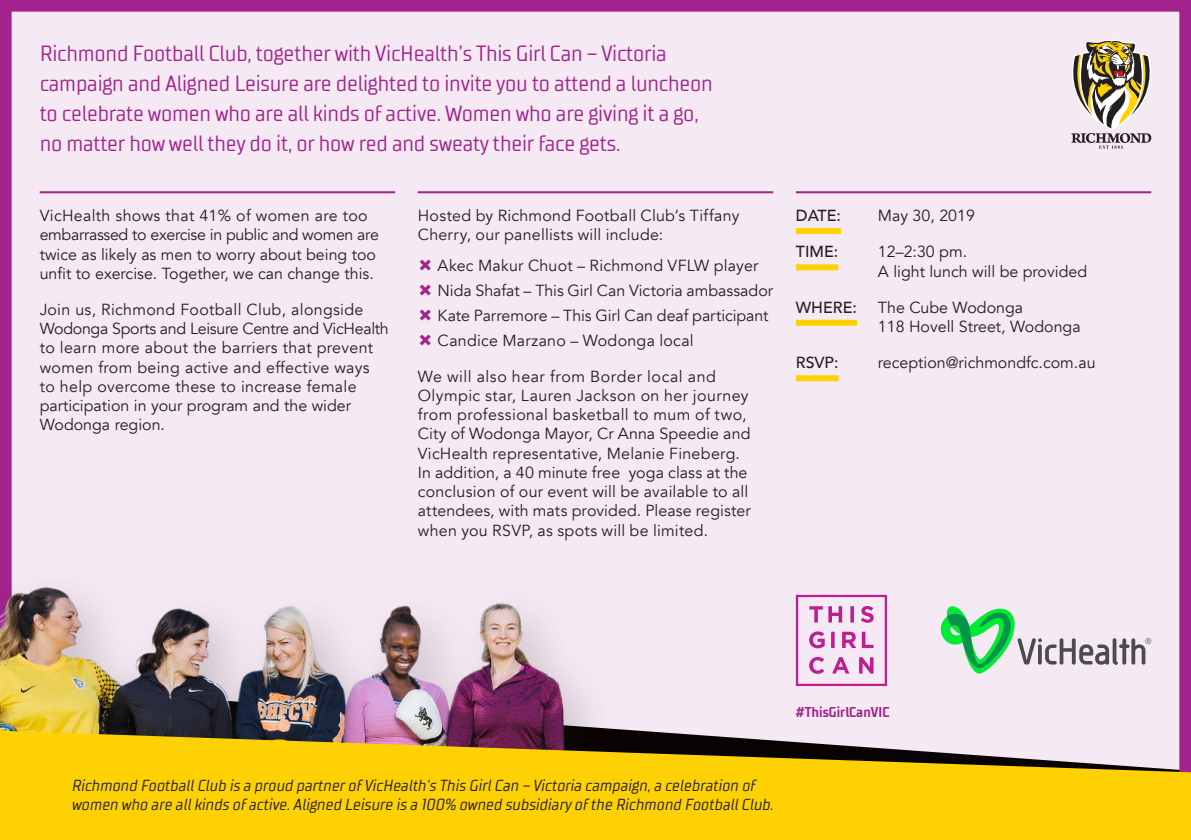
<style>
.page{position:relative;width:1191px;height:840px;background:#fff}
.page>*{position:absolute;margin:0;border:0;box-sizing:border-box;transform-origin:0 0}
.t1{font:22px/30px "TT Supermolot Condensed";letter-spacing:-.01em;color:#a2238e}
.t2{font:16px/19.2px "Avenir";letter-spacing:.01em;color:#231f20}
.t3{font:italic 16px/19.2px "TT Supermolot Condensed";color:#231f20}
.t4{font:500 16px "Avenir";color:#231f20}
.t5{font:700 14.2px "TT Supermolot Condensed";color:#a2238e}
</style>
<div class="page">
<div style="left:0;top:0;width:1191px;height:730px;background:#f5e9f3"></div>
<svg style="left:1071px;top:40px;width:80px;height:109px;background:#b2a691"></svg>
<svg style="left:796px;top:594px;width:91px;height:91px;background:#e7b8db"></svg>
<svg style="left:940px;top:604px;width:211px;height:69px;background:#bbd4c4"></svg>
<div style="left:0;top:562px;width:621px;height:277px;background:#f5e9f3"></div>
<img style="left:0;top:564px;width:578px;height:166px">
<hr style="left:40px;top:191px;width:355px;height:2px;background:#a2238e">
<hr style="left:418px;top:191px;width:355px;height:2px;background:#a2238e">
<hr style="left:796px;top:191px;width:355px;height:2px;background:#a2238e">
<svg style="left:0;top:730px;width:1191px;height:109px;background:#e6be1d"></svg>
<svg style="left:420px;top:259px;width:11px;height:11px"></svg>
<svg style="left:420px;top:284px;width:11px;height:11px"></svg>
<svg style="left:420px;top:308px;width:11px;height:12px"></svg>
<svg style="left:420px;top:333px;width:11px;height:12px"></svg>
<p class="t1" style="left:40px;top:38px;width:674px">Richmond Football Club, together with VicHealth’s This Girl Can – Victoria campaign and Aligned Leisure are delighted to invite you to attend a luncheon to celebrate women who are all kinds of active. Women who are giving it a go, no matter how well they do it, or how red and sweaty their face gets.</p>
<p class="t2" style="left:40px;top:206px;width:341px">VicHealth shows that 41% of women are too embarrassed to exercise in public and women are twice as likely as men to worry about being too unfit to exercise. Together, we can change this.</p>
<p class="t2" style="left:40px;top:300px;width:350px">Join us, Richmond Football Club, alongside Wodonga Sports and Leisure Centre and VicHealth to learn more about the barriers that prevent women from being active and effective ways to help overcome these to increase female participation in your program and the wider Wodonga region.</p>
<p class="t2" style="left:418px;top:206px;width:323px">Hosted by Richmond Football Club’s Tiffany<br>Cherry, our panellists will include:</p>
<p class="t2" style="left:437px;top:256px;width:322px">Akec Makur Chuot – Richmond VFLW player</p>
<p class="t2" style="left:437px;top:281px;width:337px">Nida Shafat – This Girl Can Victoria ambassador</p>
<p class="t2" style="left:437px;top:305px;width:332px">Kate Parremore – This Girl Can deaf participant</p>
<p class="t2" style="left:437px;top:330px;width:258px">Candice Marzano – Wodonga local</p>
<p class="t2" style="left:418px;top:367px;width:334px">We will also hear from Border local and Olympic star, Lauren Jackson on her journey from professional basketball to mum of two, City of Wodonga Mayor, Cr Anna Speedie and VicHealth representative, Melanie Fineberg.<br>In addition, a 40 minute free yoga class at the conclusion of our event will be available to all attendees, with mats provided. Please register when you RSVP, as spots will be limited.</p>
<p class="t4" style="left:796px;top:201px;width:47px">DATE:</p>
<p class="t2" style="left:878px;top:206px;width:98px">May 30, 2019</p>
<p class="t4" style="left:796px;top:238px;width:44px">TIME:</p>
<p class="t2" style="left:878px;top:242px;width:211px">12–2:30 pm.<br>A light lunch will be provided</p>
<p class="t4" style="left:796px;top:293px;width:63px">WHERE:</p>
<p class="t2" style="left:878px;top:298px;width:204px">The Cube Wodonga<br>118 Hovell Street, Wodonga</p>
<p class="t4" style="left:796px;top:348px;width:44px">RSVP:</p>
<p class="t2" style="left:878px;top:353px;width:219px">reception@richmondfc.com.au</p>
<p class="t5" style="left:796px;top:703px;width:95px">#ThisGirlCanVIC</p>
<p class="t3" style="left:72px;top:775px;width:703px">Richmond Football Club is a proud partner of VicHealth’s This Girl Can – Victoria campaign, a celebration of women who are all kinds of active. Aligned Leisure is a 100% owned subsidiary of the Richmond Football Club.</p>
</div>
